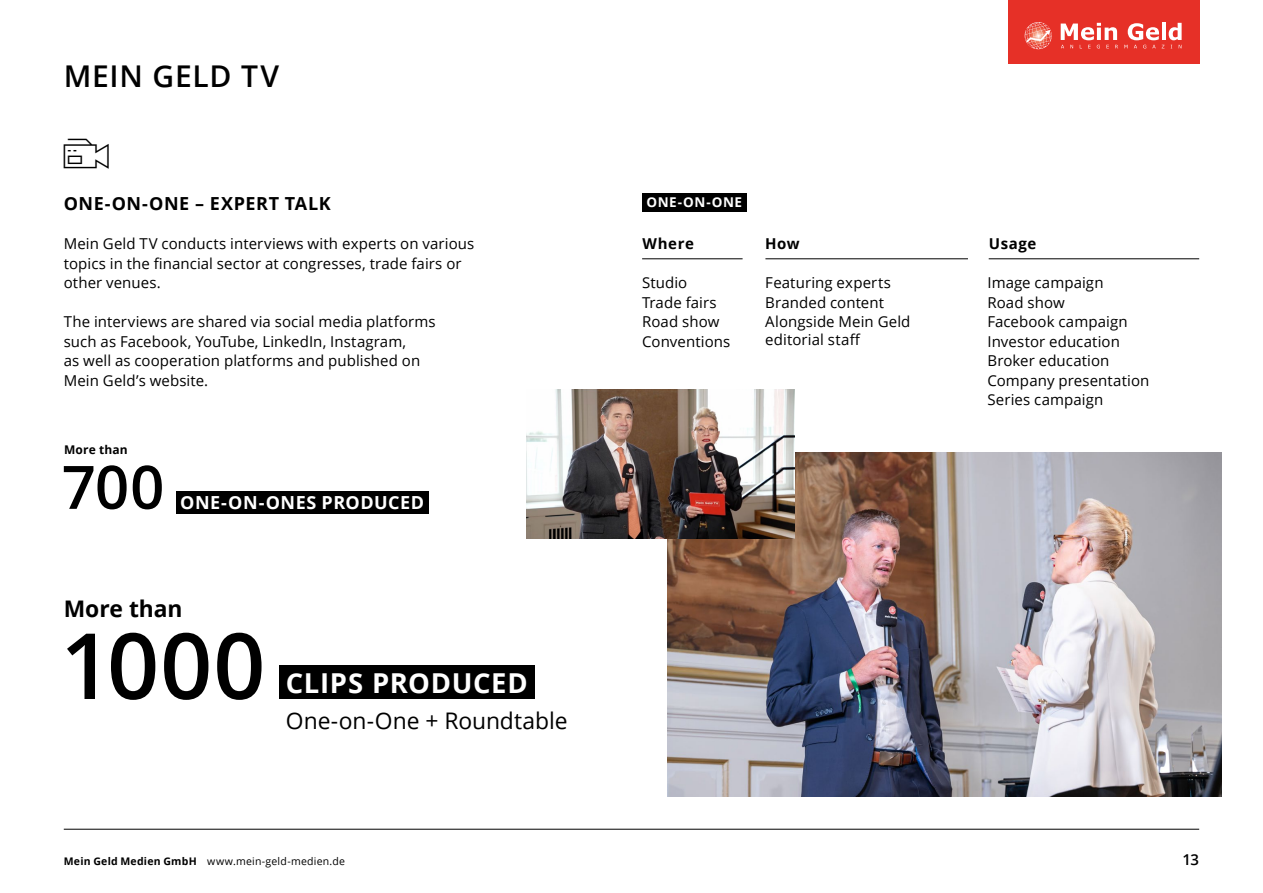
<style>
.page{position:relative;width:1263px;height:893px;background:#fff}
.page>*{position:absolute;margin:0;border:0;box-sizing:border-box;transform-origin:0 0}
.t1{font:600 91.5px "Open Sans";color:#000}
.t2{font:600 60px "Open Sans";color:#000}
.t3{font:600 30px "Open Sans";letter-spacing:.025em;color:#000}
.t4{font:700 27.45px "Open Sans";letter-spacing:.025em;color:#fff}
.t5{font:22.8px "Open Sans";letter-spacing:-.005em;color:#000}
.t6{font:700 22.8px "Open Sans";letter-spacing:-.005em;color:#000}
.t7{font:700 18px "Open Sans";letter-spacing:.03em;color:#000}
.t8{font:700 18px "Open Sans";letter-spacing:.03em;color:#fff}
.t9{font:15px/19.5px "Open Sans";letter-spacing:.005em;color:#000}
.t10{font:700 15px "Open Sans";letter-spacing:.035em;color:#000}
.t11{font:600 15px "Open Sans";color:#000}
.t12{font:700 13.5px "Open Sans";letter-spacing:.045em;color:#fff}
.t13{font:700 12px "Open Sans";letter-spacing:.015em;color:#000}
.t14{font:10.5px "Open Sans";letter-spacing:.02em;color:#000}
.s1{font-weight:700}
</style>
<div class="page">
<div style="left:1008px;top:0;width:191px;height:64px;background:#e63027"></div>
<hr style="left:64px;top:829px;width:1135px;height:1px;background:#000">
<svg style="left:1024px;top:22px;width:158px;height:28px"></svg>
<hr style="left:642px;top:259px;width:101px;height:1px;background:#000">
<hr style="left:765px;top:259px;width:203px;height:1px;background:#000">
<hr style="left:989px;top:259px;width:210px;height:1px;background:#000">
<div style="left:642px;top:193px;width:104px;height:19px;background:#000"></div>
<img style="left:668px;top:453px;width:553px;height:344px">
<img style="left:526px;top:389px;width:268px;height:150px">
<div style="left:279px;top:665px;width:255px;height:34px;background:#000"></div>
<div style="left:176px;top:491px;width:252px;height:22px;background:#000"></div>
<h3 class="t3" style="left:64px;top:55px;width:217px">MEIN GELD TV</h3>
<p class="t7" style="left:64px;top:191px;width:268px">ONE-ON-ONE – EXPERT TALK</p>
<p class="t9" style="left:64px;top:233px;width:412px">Mein Geld TV conducts interviews with experts on various topics in the financial sector at congresses, trade fairs or other venues.</p>
<p class="t9" style="left:64px;top:311px;width:373px">The interviews are shared via social media platforms such as Facebook, YouTube, LinkedIn, Instagram,<br>as well as cooperation platforms and published on Mein Geld’s website.</p>
<p class="t13" style="left:64px;top:441px;width:65px">More than</p>
<h2 class="t2" style="left:62px;top:446px;width:104px">700</h2>
<p class="t8" style="left:180px;top:490px;width:245px">ONE-ON-ONES PRODUCED</p>
<h3 class="t6" style="left:64px;top:592px;width:120px">More than</h3>
<h1 class="t1" style="left:60px;top:603px;width:207px">1000</h1>
<h3 class="t4" style="left:286px;top:663px;width:243px">CLIPS PRODUCED</h3>
<h3 class="t5" style="left:286px;top:706px;width:283px">One-on-One + Roundtable</h3>
<p class="t12" style="left:646px;top:193px;width:97px">ONE-ON-ONE</p>
<p class="t10" style="left:643px;top:233px;width:53px">Where</p>
<p class="t10" style="left:765px;top:233px;width:36px">How</p>
<p class="t10" style="left:989px;top:233px;width:49px">Usage</p>
<p class="t9" style="left:765px;top:272px;width:147px">Featuring experts<br>Branded content<br>Alongside Mein Geld</p>
<p class="t9" style="left:765px;top:329px;width:97px">editorial staff</p>
<p class="t9" style="left:642px;top:272px;width:90px">Studio<br>Trade fairs<br>Road show<br>Conventions</p>
<p class="t9" style="left:987px;top:272px;width:164px">Image campaign<br>Road show<br>Facebook campaign<br>Investor education<br>Broker education<br>Company presentation<br>Series campaign</p>
<p class="t14" style="left:64px;top:854px;width:283px"><span class="s1">Mein Geld Medien GmbH</span> www.mein-geld-medien.de</p>
<p class="t11" style="left:1182px;top:849px;width:18px">13</p>
</div>
